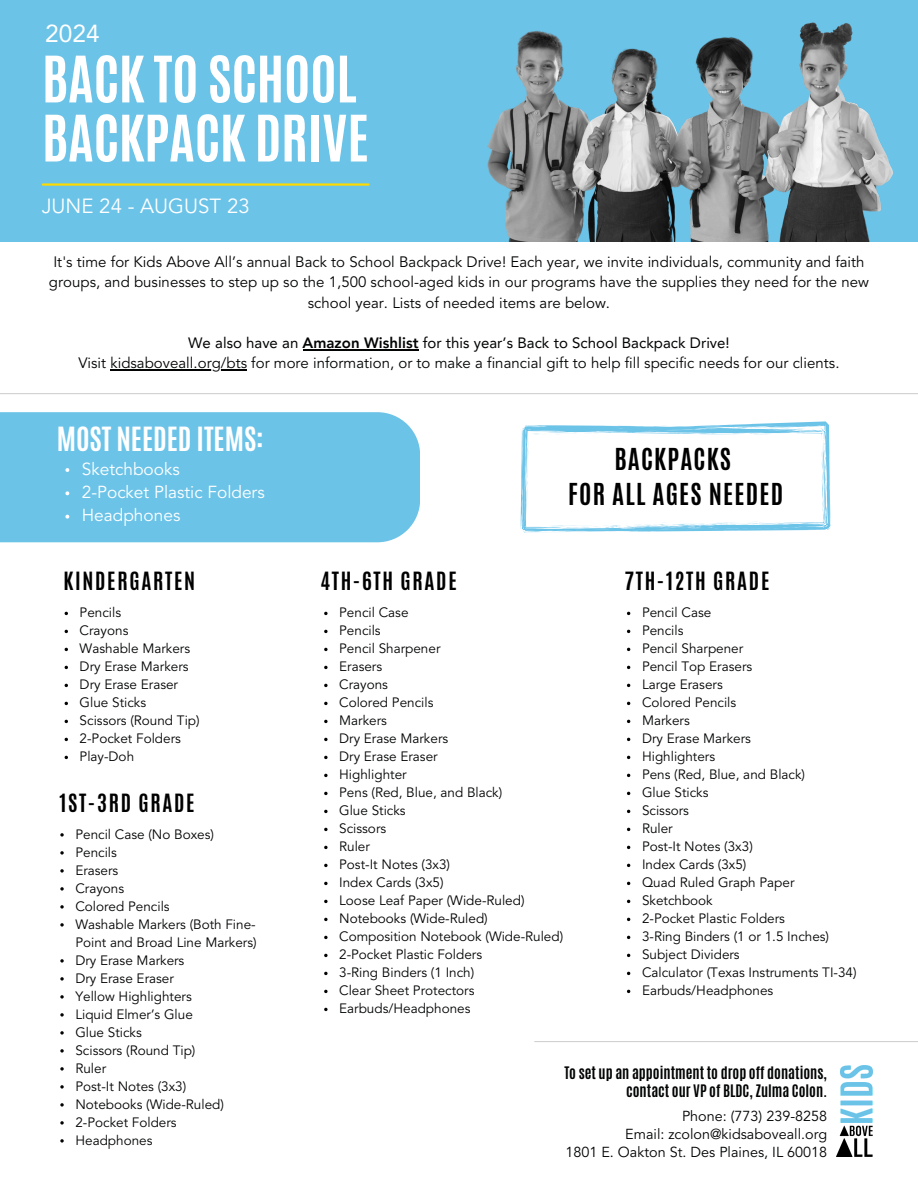
<style>
.page{position:relative;width:918px;height:1188px;background:#fff}
.page>*{position:absolute;margin:0;border:0;box-sizing:border-box;transform-origin:0 0}
.t1{font:700 54.45px/59.1px "Antonio";letter-spacing:-.005em;color:#fff}
.t2{font:700 27.9px "Antonio";color:#fff}
.t3{font:700 25.2px/35px "Antonio";letter-spacing:.05em;color:#000;text-align:center}
.t4{font:24.45px "Avenir LT Std";color:#fff}
.t5{font:700 21px "Antonio";letter-spacing:.085em;color:#000}
.t6{font:20.4px "Avenir LT Std";color:#fff}
.t7{font:17.25px "Avenir LT Std";color:#fff}
.t8{font:15px/20.2px "Avenir LT Std";color:#020303;text-align:center}
.t9{font:15px "Avenir LT Pro";color:#020303}
.t10{font:14.4px "Avenir LT Std";color:#020303}
.t11{font:700 14.4px/18px "Antonio";color:#020303;text-align:right}
.t12{font:13.5px/18px "Avenir LT Std";color:#020303}
.t13{font:13.5px "Avenir LT Std";color:#000}
.s1{font-weight:800}
.s2{color:#020303}
</style>
<div class="page">
<div style="left:0;top:0;width:918px;height:241px;background:#6cc3e8"></div>
<hr style="left:43px;top:183px;width:326px;height:3px;background:#feda00">
<hr style="left:0;top:393px;width:918px;height:1px;background:#d1d1d1">
<div style="left:0;top:412px;width:420px;height:130px;background:#6cc3e8"></div>
<img style="left:837px;top:1066px;width:36px;height:91px">
<hr style="left:535px;top:1041px;width:383px;height:1px;background:#d1d1d1">
<img style="left:487px;top:22px;width:406px;height:219px">
<svg style="left:521px;top:421px;width:310px;height:112px"></svg>
<hr style="left:303px;top:349px;width:116px;height:1px;background:#020303">
<hr style="left:110px;top:370px;width:137px;height:1px;background:#020303">
<svg style="left:324px;top:612px;width:4px;height:3px"></svg>
<svg style="left:324px;top:630px;width:4px;height:3px"></svg>
<svg style="left:324px;top:648px;width:4px;height:3px"></svg>
<svg style="left:324px;top:666px;width:4px;height:3px"></svg>
<svg style="left:324px;top:684px;width:4px;height:3px"></svg>
<svg style="left:324px;top:702px;width:4px;height:3px"></svg>
<svg style="left:324px;top:720px;width:4px;height:3px"></svg>
<svg style="left:324px;top:738px;width:4px;height:3px"></svg>
<svg style="left:324px;top:756px;width:4px;height:3px"></svg>
<svg style="left:324px;top:774px;width:4px;height:3px"></svg>
<svg style="left:324px;top:792px;width:4px;height:3px"></svg>
<svg style="left:324px;top:810px;width:4px;height:3px"></svg>
<svg style="left:324px;top:828px;width:4px;height:3px"></svg>
<svg style="left:324px;top:846px;width:4px;height:3px"></svg>
<svg style="left:324px;top:864px;width:4px;height:3px"></svg>
<svg style="left:324px;top:882px;width:4px;height:3px"></svg>
<svg style="left:324px;top:900px;width:4px;height:3px"></svg>
<svg style="left:324px;top:918px;width:4px;height:3px"></svg>
<svg style="left:324px;top:936px;width:4px;height:3px"></svg>
<svg style="left:324px;top:954px;width:4px;height:3px"></svg>
<svg style="left:324px;top:972px;width:4px;height:3px"></svg>
<svg style="left:324px;top:990px;width:4px;height:3px"></svg>
<svg style="left:324px;top:1008px;width:4px;height:3px"></svg>
<svg style="left:60px;top:833px;width:4px;height:4px"></svg>
<svg style="left:60px;top:851px;width:4px;height:4px"></svg>
<svg style="left:60px;top:869px;width:4px;height:4px"></svg>
<svg style="left:60px;top:887px;width:4px;height:4px"></svg>
<svg style="left:60px;top:905px;width:4px;height:4px"></svg>
<svg style="left:60px;top:923px;width:4px;height:4px"></svg>
<svg style="left:60px;top:959px;width:4px;height:4px"></svg>
<svg style="left:60px;top:977px;width:4px;height:4px"></svg>
<svg style="left:60px;top:995px;width:4px;height:4px"></svg>
<svg style="left:60px;top:1013px;width:4px;height:4px"></svg>
<svg style="left:60px;top:1031px;width:4px;height:4px"></svg>
<svg style="left:60px;top:1049px;width:4px;height:4px"></svg>
<svg style="left:60px;top:1067px;width:4px;height:4px"></svg>
<svg style="left:60px;top:1085px;width:4px;height:4px"></svg>
<svg style="left:60px;top:1103px;width:4px;height:4px"></svg>
<svg style="left:60px;top:1121px;width:4px;height:4px"></svg>
<svg style="left:60px;top:1139px;width:4px;height:4px"></svg>
<svg style="left:65px;top:468px;width:4px;height:4px"></svg>
<svg style="left:65px;top:491px;width:4px;height:4px"></svg>
<svg style="left:65px;top:515px;width:4px;height:4px"></svg>
<p class="t4" style="left:45px;top:23px;width:56px">2024</p>
<p class="t1" style="left:42px;top:50px;width:329px">BACK TO SCHOOL<br>BACKPACK DRIVE</p>
<h2 class="t6" style="left:42px;top:198px;width:210px">JUNE 24 - AUGUST 23</h2>
<h5 class="t8" style="left:49px;top:253px;width:822px">It's time for Kids Above All’s annual Back to School Backpack Drive! Each year, we invite individuals, community and faith groups, and businesses to step up so the 1,500 school-aged kids in our programs have the supplies they need for the new school year. Lists of needed items are below.</h5>
<p class="t9" style="left:188px;top:337px;width:543px">We also have an <span class="s1">Amazon Wishlist</span> for this year’s Back to School Backpack Drive!</p>
<p class="t8" style="left:78px;top:354px;width:763px">Visit kidsaboveall.org/bts for more information, or to make a financial gift to help fill specific needs for our clients.</p>
<p class="t2" style="left:57px;top:419px;width:209px">MOST NEEDED ITEMS:</p>
<p class="t7" style="left:82px;top:462px;width:99px">Sketchbooks</p>
<p class="t7" style="left:82px;top:485px;width:184px">2-Pocket Plastic Folders</p>
<p class="t7" style="left:82px;top:508px;width:100px">Headphones</p>
<p class="t5" style="left:63px;top:566px;width:133px">KINDERGARTEN</p>
<p class="t12" style="left:80px;top:605px;width:43px">Pencils</p>
<p class="t12" style="left:80px;top:623px;width:50px">Crayons</p>
<p class="t12" style="left:80px;top:641px;width:112px">Washable Markers</p>
<p class="t12" style="left:80px;top:659px;width:110px">Dry Erase Markers</p>
<h2 class="t12" style="left:80px;top:677px;width:100px">Dry Erase Eraser</h2>
<h4 class="t12" style="left:80px;top:695px;width:68px">Glue Sticks</h4>
<p class="t12" style="left:80px;top:713px;width:122px">Scissors (Round Tip)</p>
<p class="t12" style="left:80px;top:731px;width:103px">2-Pocket Folders</p>
<p class="t12" style="left:80px;top:749px;width:56px">Play-Doh</p>
<h4 class="t5" style="left:60px;top:788px;width:136px">1ST-3RD GRADE</h4>
<p class="t12" style="left:75px;top:826px;width:140px">Pencil Case (No Boxes)</p>
<p class="t12" style="left:75px;top:844px;width:43px">Pencils</p>
<p class="t12" style="left:75px;top:862px;width:44px">Erasers</p>
<p class="t12" style="left:75px;top:880px;width:50px">Crayons</p>
<p class="t12" style="left:75px;top:898px;width:96px">Colored Pencils</p>
<p class="t12" style="left:75px;top:916px;width:183px">Washable Markers (Both Fine-<br>Point and Broad Line Markers)</p>
<p class="t12" style="left:75px;top:952px;width:110px">Dry Erase Markers</p>
<p class="t12" style="left:75px;top:970px;width:100px">Dry Erase Eraser</p>
<p class="t12" style="left:75px;top:988px;width:118px">Yellow Highlighters</p>
<p class="t12" style="left:75px;top:1006px;width:119px">Liquid Elmer’s Glue</p>
<p class="t12" style="left:75px;top:1024px;width:68px">Glue Sticks</p>
<p class="t12" style="left:75px;top:1042px;width:122px">Scissors (Round Tip)</p>
<p class="t12" style="left:75px;top:1060px;width:32px">Ruler</p>
<p class="t12" style="left:75px;top:1078px;width:112px">Post-It Notes (3x3)</p>
<p class="t12" style="left:75px;top:1096px;width:150px">Notebooks (Wide-Ruled)</p>
<p class="t12" style="left:75px;top:1114px;width:103px">2-Pocket Folders</p>
<p class="t12" style="left:75px;top:1132px;width:79px">Headphones</p>
<p class="t3" style="left:568px;top:442px;width:217px">BACKPACKS<br>FOR ALL AGES NEEDED</p>
<h4 class="t5" style="left:320px;top:566px;width:138px">4TH-6TH GRADE</h4>
<p class="t12" style="left:339px;top:605px;width:71px">Pencil Case</p>
<p class="t12" style="left:339px;top:623px;width:43px">Pencils</p>
<p class="t12" style="left:339px;top:641px;width:103px">Pencil Sharpener</p>
<p class="t12" style="left:339px;top:659px;width:44px">Erasers</p>
<p class="t12" style="left:339px;top:677px;width:50px">Crayons</p>
<h4 class="t12" style="left:339px;top:695px;width:96px">Colored Pencils</h4>
<p class="t12" style="left:339px;top:713px;width:49px">Markers</p>
<p class="t12" style="left:339px;top:731px;width:110px">Dry Erase Markers</p>
<p class="t12" style="left:339px;top:749px;width:100px">Dry Erase Eraser</p>
<p class="t12" style="left:339px;top:767px;width:69px">Highlighter</p>
<p class="t12" style="left:339px;top:785px;width:165px">Pens (Red, Blue, and Black)</p>
<p class="t12" style="left:339px;top:803px;width:68px">Glue Sticks</p>
<p class="t12" style="left:339px;top:821px;width:48px">Scissors</p>
<p class="t12" style="left:339px;top:839px;width:32px">Ruler</p>
<p class="t12" style="left:339px;top:857px;width:112px">Post-It Notes (3x3)</p>
<p class="t12" style="left:339px;top:875px;width:106px">Index Cards (3x5)</p>
<p class="t13" style="left:339px;top:895px;width:187px"><span class="s2">Loose Leaf</span> Paper (Wide-Ruled)</p>
<p class="t13" style="left:339px;top:913px;width:150px">Notebooks (Wide-Ruled)</p>
<p class="t12" style="left:339px;top:929px;width:226px">Composition Notebook (Wide-Ruled)</p>
<p class="t12" style="left:339px;top:947px;width:144px">2-Pocket Plastic Folders</p>
<p class="t12" style="left:339px;top:965px;width:137px">3-Ring Binders (1 Inch)</p>
<p class="t12" style="left:339px;top:983px;width:137px">Clear Sheet Protectors</p>
<p class="t12" style="left:339px;top:1001px;width:133px">Earbuds/Headphones</p>
<p class="t5" style="left:624px;top:566px;width:146px">7TH-12TH GRADE</p>
<p class="t12" style="left:642px;top:605px;width:71px">Pencil Case</p>
<p class="t12" style="left:642px;top:623px;width:43px">Pencils</p>
<p class="t12" style="left:642px;top:641px;width:103px">Pencil Sharpener</p>
<p class="t12" style="left:642px;top:659px;width:112px">Pencil Top Erasers</p>
<p class="t12" style="left:642px;top:677px;width:82px">Large Erasers</p>
<p class="t12" style="left:642px;top:695px;width:96px">Colored Pencils</p>
<p class="t12" style="left:642px;top:713px;width:49px">Markers</p>
<p class="t12" style="left:642px;top:731px;width:110px">Dry Erase Markers</p>
<p class="t12" style="left:642px;top:749px;width:75px">Highlighters</p>
<p class="t12" style="left:642px;top:767px;width:165px">Pens (Red, Blue, and Black)</p>
<p class="t12" style="left:642px;top:785px;width:68px">Glue Sticks</p>
<p class="t12" style="left:642px;top:803px;width:48px">Scissors</p>
<p class="t12" style="left:642px;top:821px;width:32px">Ruler</p>
<p class="t12" style="left:642px;top:839px;width:112px">Post-It Notes (3x3)</p>
<p class="t12" style="left:642px;top:857px;width:106px">Index Cards (3x5)</p>
<p class="t12" style="left:642px;top:875px;width:154px">Quad Ruled Graph Paper</p>
<p class="t12" style="left:642px;top:893px;width:72px">Sketchbook</p>
<p class="t12" style="left:642px;top:911px;width:144px">2-Pocket Plastic Folders</p>
<p class="t12" style="left:642px;top:929px;width:189px">3-Ring Binders (1 or 1.5 Inches)</p>
<p class="t12" style="left:642px;top:947px;width:99px">Subject Dividers</p>
<p class="t12" style="left:642px;top:965px;width:216px">Calculator (Texas Instruments TI-34)</p>
<p class="t12" style="left:642px;top:983px;width:133px">Earbuds/Headphones</p>
<p class="t11" style="left:564px;top:1064px;width:264px">To set up an appointment to drop off donations, contact our VP of BLDC, Zulma Colon.</p>
<p class="t10" style="left:682px;top:1110px;width:147px">Phone: (773) 239-8258</p>
<p class="t10" style="left:625px;top:1128px;width:204px">Email: zcolon@kidsaboveall.org</p>
<p class="t10" style="left:565px;top:1146px;width:263px">1801 E. Oakton St. Des Plaines, IL 60018</p>
</div>
